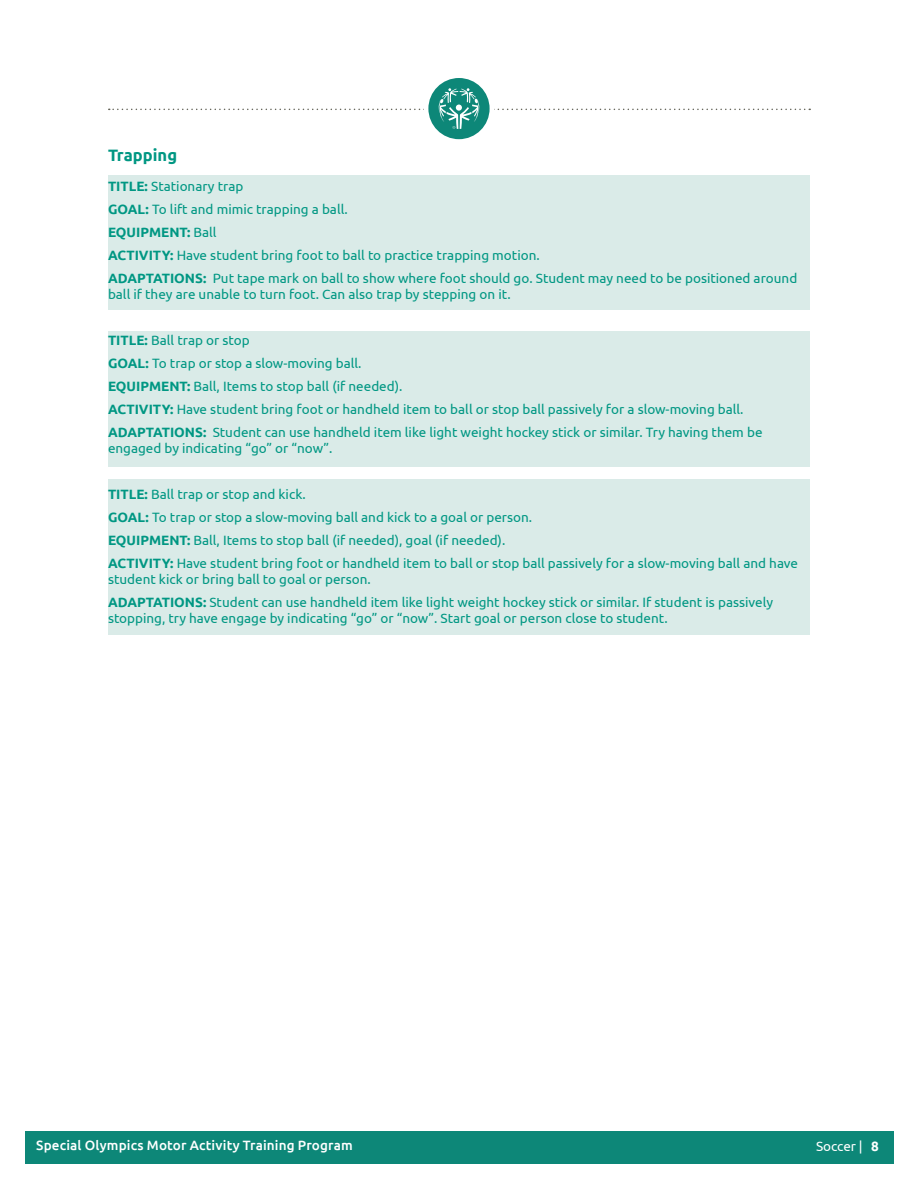
<style>
.page{position:relative;width:918px;height:1188px;background:#fff}
.page>*{position:absolute;margin:0;border:0;box-sizing:border-box;transform-origin:0 0}
.t1{font:700 16.5px "Ubuntu";color:#009783}
.t2{font:13.5px/23px "Ubuntu";color:#009783}
.t3{font:13.5px "Ubuntu";letter-spacing:.02em;color:#fff}
.t4{font:500 13.5px "Ubuntu";letter-spacing:.01em;color:#fff}
.s1{font-weight:700}
</style>
<div class="page">
<div style="left:108px;top:479px;width:702px;height:155px;background:#daebe8"></div>
<div style="left:108px;top:331px;width:702px;height:136px;background:#daebe8"></div>
<div style="left:108px;top:176px;width:702px;height:134px;background:#daebe8"></div>
<div style="left:25px;top:1131px;width:868px;height:33px;background:#0d8778"></div>
<svg style="left:426px;top:76px;width:66px;height:65px"></svg>
<div style="left:424px;top:73px;width:70px;height:71px;border:4px solid #fff;border-radius:50%"></div>
<svg style="left:109px;top:88px;width:701px;height:41px"></svg>
<p class="t1" style="left:108px;top:145px;width:71px">Trapping</p>
<p class="t2" style="left:108px;top:174px;width:691px"><span class="s1">TITLE:</span> Stationary trap<br><span class="s1">GOAL:</span> To lift and mimic trapping a ball.<br><span class="s1">EQUIPMENT:</span> Ball<br><span class="s1">ACTIVITY:</span> Have student bring foot to ball to practice trapping motion.<br><span class="s1">ADAPTATIONS:</span> Put tape mark on ball to show where foot should go. Student may need to be positioned around</p>
<p class="t2" style="left:108px;top:282px;width:404px">ball if they are unable to turn foot. Can also trap by stepping on it.</p>
<p class="t2" style="left:108px;top:328px;width:656px"><span class="s1">TITLE:</span> Ball trap or stop<br><span class="s1">GOAL:</span> To trap or stop a slow-moving ball.<br><span class="s1">EQUIPMENT:</span> Ball, Items to stop ball (if needed).<br><span class="s1">ACTIVITY:</span> Have student bring foot or handheld item to ball or stop ball passively for a slow-moving ball.<br><span class="s1">ADAPTATIONS:</span> Student can use handheld item like light weight hockey stick or similar. Try having them be</p>
<p class="t2" style="left:108px;top:436px;width:226px">engaged by indicating “go” or “now”.</p>
<p class="t2" style="left:108px;top:482px;width:691px"><span class="s1">TITLE:</span> Ball trap or stop and kick.<br><span class="s1">GOAL:</span> To trap or stop a slow-moving ball and kick to a goal or person.<br><span class="s1">EQUIPMENT:</span> Ball, Items to stop ball (if needed), goal (if needed).<br><span class="s1">ACTIVITY:</span> Have student bring foot or handheld item to ball or stop ball passively for a slow-moving ball and have</p>
<p class="t2" style="left:108px;top:567px;width:667px">student kick or bring ball to goal or person.<br><span class="s1">ADAPTATIONS:</span> Student can use handheld item like light weight hockey stick or similar. If student is passively</p>
<p class="t2" style="left:108px;top:606px;width:561px">stopping, try have engage by indicating “go” or “now”. Start goal or person close to student.</p>
<p class="t4" style="left:36px;top:1137px;width:221px">Special Olympics Motor Activity Tr</p>
<p class="t3" style="left:39px;top:1138px;width:317px">Special Olympics Motor Activity Training Program</p>
<p class="t3" style="left:816px;top:1138px;width:64px">Soccer | <span class="s1">8</span></p>
</div>
